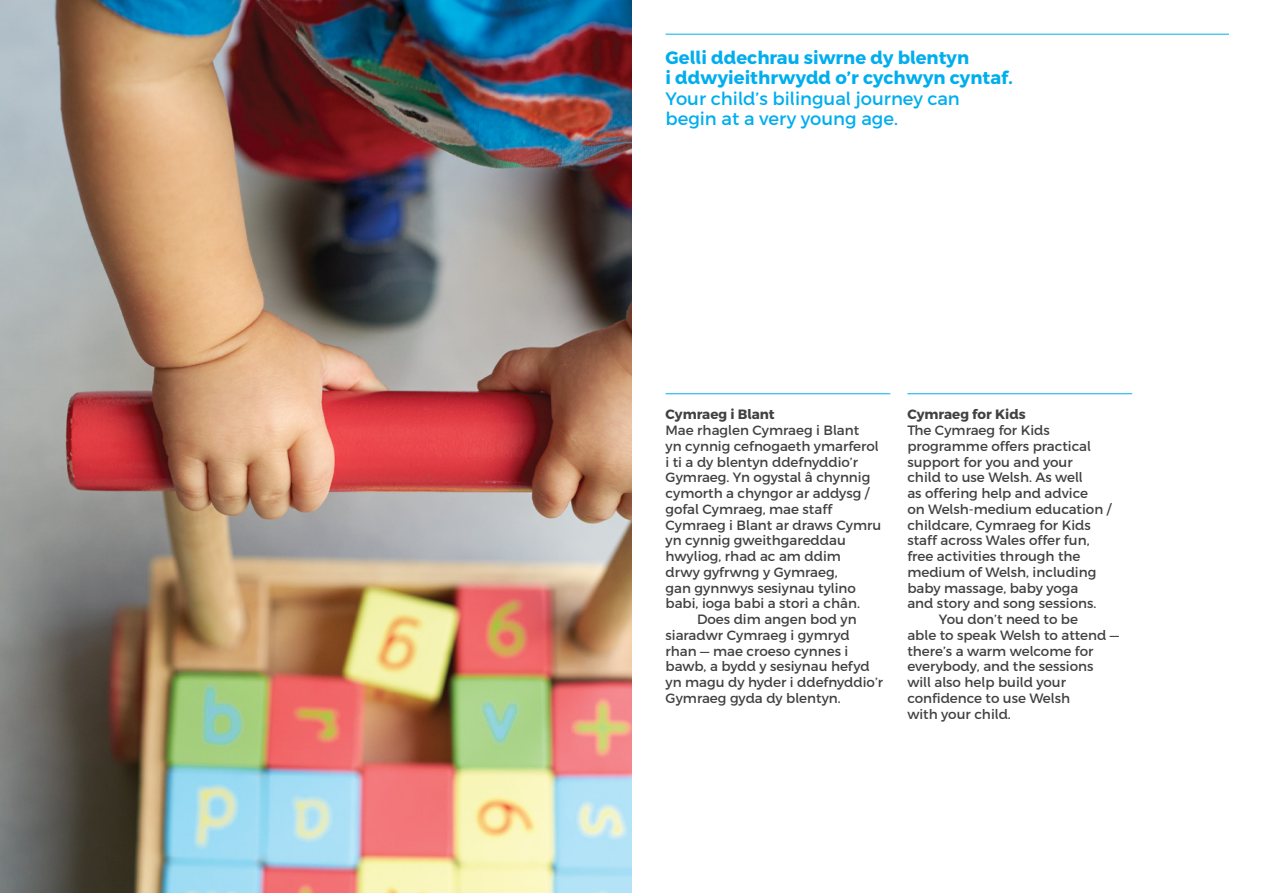
<style>
.page{position:relative;width:1263px;height:893px;background:#fff}
.page>*{position:absolute;margin:0;border:0;box-sizing:border-box;transform-origin:0 0}
.t1{font:700 18px/20.2px "Cymraeg";color:#00aeef}
.t2{font:13.5px/15.8px "Cymraeg";color:#414042}
.t3{font:700 13.5px "Cymraeg";color:#414042}
.s1{font-weight:400}
.s2{font-weight:700}
</style>
<div class="page">
<img style="left:0;top:0;width:631px;height:893px">
<hr style="left:665px;top:34px;width:564px;height:1px;background:#00aeef">
<hr style="left:665px;top:393px;width:225px;height:1px;background:#00aeef">
<hr style="left:907px;top:393px;width:225px;height:1px;background:#00aeef">
<p class="t1" style="left:665px;top:48px;width:349px">Gelli ddechrau siwrne dy blentyn<br>i ddwyieithrwydd o’r cychwyn cyntaf.<br><span class="s1">Your child’s bilingual journey can begin at a very young age.</span></p>
<p class="t3" style="left:665px;top:406px;width:111px">Cymraeg i Blant</p>
<p class="t2" style="left:665px;top:422px;width:195px">Mae rhaglen Cymraeg i Blant</p>
<p class="t2" style="left:665px;top:438px;width:215px">yn cynnig cefnogaeth ymarferol</p>
<p class="t2" style="left:665px;top:454px;width:194px">i ti a dy blentyn ddefnyddio’r</p>
<p class="t2" style="left:665px;top:470px;width:206px">Gymraeg. Yn ogystal â chynnig</p>
<p class="t2" style="left:665px;top:485px;width:205px">cymorth a chyngor ar addysg /</p>
<p class="t2" style="left:665px;top:501px;width:168px">gofal Cymraeg, mae staff</p>
<p class="t2" style="left:665px;top:517px;width:217px">Cymraeg i Blant ar draws Cymru</p>
<p class="t2" style="left:665px;top:533px;width:182px">yn cynnig gweithgareddau</p>
<p class="t2" style="left:665px;top:548px;width:177px">hwyliog, rhad ac am ddim</p>
<p class="t2" style="left:665px;top:564px;width:174px">drwy gyfrwng y Gymraeg,</p>
<p class="t2" style="left:665px;top:580px;width:192px">gan gynnwys sesiynau tylino</p>
<p class="t2" style="left:665px;top:596px;width:196px">babi, ioga babi a stori a chân.</p>
<p class="t2" style="left:697px;top:611px;width:161px">Does dim angen bod yn</p>
<p class="t2" style="left:665px;top:627px;width:186px">siaradwr Cymraeg i gymryd</p>
<p class="t2" style="left:665px;top:643px;width:184px">rhan — mae croeso cynnes i</p>
<p class="t2" style="left:665px;top:659px;width:206px">bawb, a bydd y sesiynau hefyd</p>
<p class="t2" style="left:665px;top:674px;width:219px">yn magu dy hyder i ddefnyddio’r</p>
<p class="t2" style="left:665px;top:690px;width:177px">Gymraeg gyda dy blentyn.</p>
<p class="t2" style="left:907px;top:407px;width:205px"><span class="s2">Cymraeg for Kids<br></span>The Cymraeg for Kids programme offers practical support for you and your<br>child to use Welsh. As well<br>as offering help and advice<br>on Welsh-medium education / childcare, Cymraeg for Kids staff across Wales offer fun, free activities through the medium of Welsh, including baby massage, baby yoga<br>and story and song sessions.</p>
<p class="t2" style="left:907px;top:611px;width:213px;text-indent:31px">You don’t need to be<br>able to speak Welsh to attend — there’s a warm welcome for everybody, and the sessions will also help build your confidence to use Welsh<br>with your child.</p>
</div>
